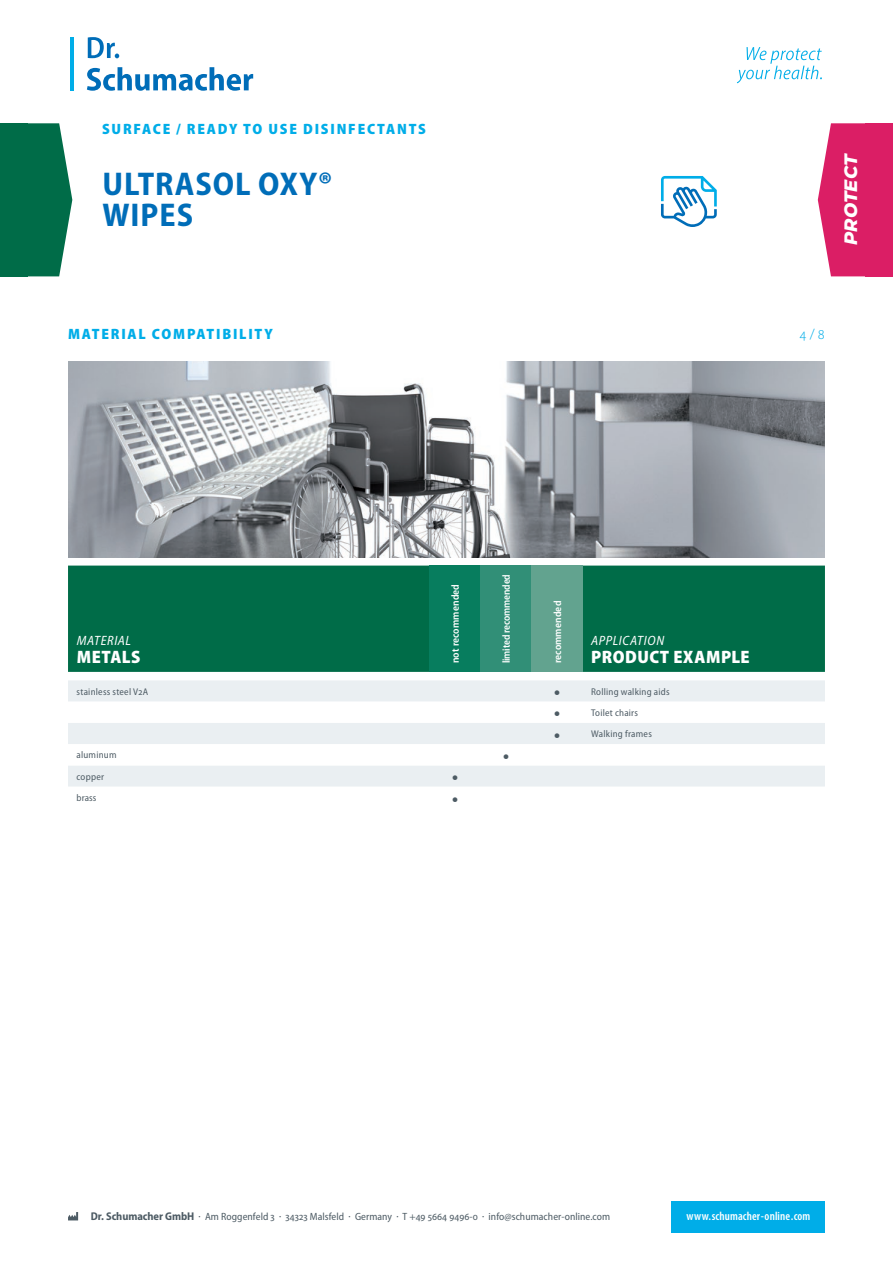
<style>
.page{position:relative;width:893px;height:1263px;background:#fff}
.page>*{position:absolute;margin:0;border:0;box-sizing:border-box;transform-origin:0 0}
.t1{font:700 semi-condensed 33px/30.8px "Myriad Pro";letter-spacing:.03em;color:#006db8}
.t2{font:900 semi-condensed 18px "Myriad Pro";letter-spacing:.03em;color:#fff}
.t3{font:italic 800 18px "Montserrat";color:#fff}
.t4{font:900 16.5px "Myriad Pro";color:#4d5b64}
.t5{font:900 semi-condensed 15px "Myriad Pro";letter-spacing:.12em;color:#00ade8}
.t6{font:300 semi-condensed 15px "Myriad Pro";color:#00ade8}
.t7{font:italic semi-condensed 13.5px "Myriad Pro";letter-spacing:.05em;color:#fff}
.t8{font:600 condensed 12px "Myriad Pro";letter-spacing:.01em;color:#fff}
.t9{font:semi-condensed 10.5px "Myriad Pro";letter-spacing:.005em;color:#4d5b64}
.t10{font:600 semi-condensed 10.5px "Myriad Pro";letter-spacing:.005em;color:#fff}
.t11{font:semi-condensed 9.75px "Myriad Pro";letter-spacing:.025em;color:#4d5b64}
.s1{font-weight:900;font-stretch:normal;font-size:16.5px}
.s2{font-weight:700;font-size:11.25px}
</style>
<div class="page">
<svg style="left:661px;top:176px;width:56px;height:51px"></svg>
<svg style="left:28px;top:123px;width:44px;height:153px;background:#248162"></svg>
<div style="left:865px;top:123px;width:28px;height:153px;background:#db1e65"></div>
<svg style="left:818px;top:123px;width:47px;height:153px;background:#df3c7a"></svg>
<div style="left:0;top:123px;width:28px;height:153px;background:#006c48"></div>
<div style="left:68px;top:566px;width:757px;height:106px;background:#006c48"></div>
<div style="left:429px;top:566px;width:51px;height:106px;background:#077d5e"></div>
<div style="left:480px;top:566px;width:51px;height:106px;background:#318f77"></div>
<div style="left:531px;top:566px;width:52px;height:106px;background:#62a38f"></div>
<div style="left:68px;top:680px;width:757px;height:21px;background:#eaeff2"></div>
<svg style="left:68px;top:723px;width:757px;height:64px;fill:#eaeff2"></svg>
<img style="left:68px;top:361px;width:757px;height:196px">
<hr style="left:70px;top:37px;width:4px;height:53px;background:#00ade8">
<svg style="left:87px;top:67px;width:166px;height:24px"></svg>
<svg style="left:88px;top:37px;width:31px;height:21px"></svg>
<svg style="left:737px;top:47px;width:85px;height:36px"></svg>
<div style="left:672px;top:1201px;width:153px;height:32px;background:#00ade8"></div>
<svg style="left:68px;top:1212px;width:10px;height:8px"></svg>
<h3 class="t5" style="left:102px;top:120px;width:325px">SURFACE / READY TO USE DISINFECTANTS</h3>
<h1 class="t1" style="left:102px;top:172px;width:232px">ULTRASOL OXY®<br>WIPES</h1>
<h2 class="t3" style="left:840px;top:245px;width:94px;rotate:-90deg">PROTECT</h2>
<h3 class="t5" style="left:68px;top:325px;width:206px">MATERIAL COMPATIBILITY</h3>
<h3 class="t6" style="left:799px;top:328px;width:27px">4 / 8</h3>
<p class="t7" style="left:77px;top:636px;width:56px">MATERIAL</p>
<h2 class="t2" style="left:77px;top:647px;width:65px">METALS</h2>
<p class="t10" style="left:451px;top:663px;width:81px;rotate:-90deg">not recommended</p>
<p class="t10" style="left:502px;top:663px;width:91px;rotate:-90deg">limited recommended</p>
<p class="t10" style="left:553px;top:663px;width:64px;rotate:-90deg">recommended</p>
<p class="t7" style="left:591px;top:636px;width:75px">APPLICATION</p>
<h2 class="t2" style="left:591px;top:647px;width:160px">PRODUCT EXAMPLE</h2>
<p class="t11" style="left:77px;top:688px;width:73px">stainless steel V2A</p>
<p class="t11" style="left:554px;top:688px;width:117px"><span class="s1">•</span> Rolling walking aids</p>
<p class="t11" style="left:554px;top:709px;width:86px"><span class="s1">•</span> Toilet chairs</p>
<p class="t11" style="left:554px;top:730px;width:99px"><span class="s1">•</span> Walking frames</p>
<p class="t11" style="left:77px;top:751px;width:42px">aluminum</p>
<h3 class="t4" style="left:503px;top:746px;width:7px">•</h3>
<p class="t11" style="left:77px;top:773px;width:29px">copper</p>
<h3 class="t4" style="left:452px;top:767px;width:7px">•</h3>
<p class="t11" style="left:77px;top:794px;width:21px">brass</p>
<h3 class="t4" style="left:452px;top:788px;width:7px">•</h3>
<p class="t9" style="left:91px;top:1213px;width:521px"><span class="s2">Dr. Schumacher GmbH</span> · Am Roggenfeld 3 · 34323 Malsfeld · Germany · T +49 5664 9496-0 · info@schumacher-online.com</p>
<p class="t8" style="left:686px;top:1209px;width:125px">www.schumacher-online.com</p>
</div>
